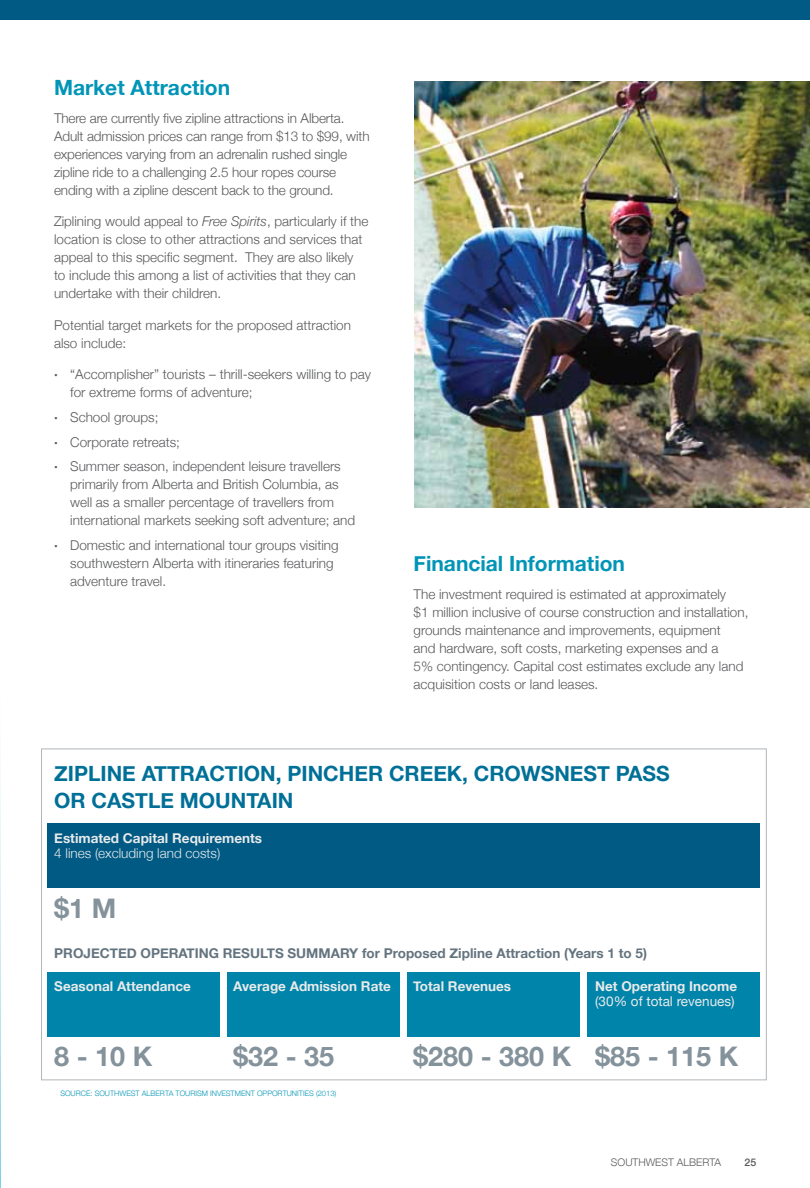
<style>
.page{position:relative;width:810px;height:1188px;background:#fff}
.page>*{position:absolute;margin:0;border:0;box-sizing:border-box;transform-origin:0 0}
.t1{font:700 27px "Helvetica Neue";color:#84929b}
.t2{font:700 21px/27px "Helvetica Neue";color:#007098}
.t3{font:700 21px "Helvetica Neue";color:#0095b7}
.t4{font:300 13.5px/18px "Helvetica Neue";color:#58595b}
.t5{font:700 13.5px "Helvetica Neue";color:#e9eaeb}
.t6{font:700 13.5px "Helvetica Neue";color:#64747f}
.t7{font:300 13.5px "Helvetica Neue";color:#e9eaeb}
.t8{font:13.5px "Helvetica Neue";color:#e9eaeb}
.t9{font:300 10.5px "Helvetica Neue";color:#58595b}
.t10{font:500 10.5px "Helvetica Neue";color:#58595b}
.t11{font:300 7.5px "Helvetica Neue";color:#0095b7}
.s1{font-style:italic}
.s2{font-weight:700}
</style>
<div class="page">
<img style="left:414px;top:81px;width:396px;height:427px">
<svg style="left:0;top:763px;width:1px;height:425px"></svg>
<div style="left:0;top:0;width:810px;height:19px;background:#005a84"></div>
<div style="left:227px;top:972px;width:173px;height:65px;background:#0084a9"></div>
<div style="left:47px;top:972px;width:173px;height:65px;background:#0084a9"></div>
<div style="left:407px;top:972px;width:173px;height:65px;background:#0084a9"></div>
<div style="left:587px;top:972px;width:173px;height:65px;background:#0084a9"></div>
<div style="left:47px;top:823px;width:713px;height:65px;background:#005a84"></div>
<h2 class="t3" style="left:54px;top:75px;width:178px">Market Attraction</h2>
<p class="t4" style="left:54px;top:109px;width:317px">There are currently five zipline attractions in Alberta.<br>Adult admission prices can range from $13 to $99, with experiences varying from an adrenalin rushed single zipline ride to a challenging 2.5 hour ropes course ending with a zipline descent back to the ground.</p>
<p class="t4" style="left:54px;top:212px;width:316px">Ziplining would appeal to <span class="s1">Free Spirits</span>, particularly if the location is close to other attractions and services that appeal to this specific segment. They are also likely<br>to include this among a list of activities that they can undertake with their children.</p>
<p class="t4" style="left:54px;top:316px;width:299px">Potential target markets for the proposed attraction also include:</p>
<p class="t4" style="left:70px;top:365px;width:303px;text-indent:-16px"><span class="s2">·</span> “Accomplisher” tourists – thrill-seekers willing to pay for extreme forms of adventure;</p>
<p class="t4" style="left:54px;top:404px;width:288px;line-height:24.8px"><span class="s2">·</span> School groups;<br><span class="s2">·</span> Corporate retreats;<br><span class="s2">·</span> Summer season, independent leisure travellers</p>
<p class="t4" style="left:70px;top:475px;width:287px">primarily from Alberta and British Columbia, as well as a smaller percentage of travellers from international markets seeking soft adventure; and</p>
<p class="t4" style="left:70px;top:536px;width:270px;text-indent:-16px"><span class="s2">·</span> Domestic and international tour groups visiting southwestern Alberta with itineraries featuring adventure travel.</p>
<h2 class="t3" style="left:414px;top:551px;width:213px">Financial Information</h2>
<p class="t4" style="left:414px;top:585px;width:336px">The investment required is estimated at approximately<br>$1 million inclusive of course construction and installation, grounds maintenance and improvements, equipment<br>and hardware, soft costs, marketing expenses and a<br>5% contingency. Capital cost estimates exclude any land acquisition costs or land leases.</p>
<h2 class="t2" style="left:54px;top:760px;width:617px">Zipline Attraction, Pincher Creek, Crowsnest Pass or Castle Mountai n</h2>
<p class="t5" style="left:54px;top:830px;width:209px">Estimated Capital Requirements</p>
<p class="t7" style="left:54px;top:845px;width:168px">4 lines (excluding land costs)</p>
<h1 class="t1" style="left:54px;top:891px;width:60px">$1 M</h1>
<p class="t6" style="left:54px;top:945px;width:594px">Projected Operating Results Summary for Proposed Zipline Attraction (Years 1 to 5)</p>
<p class="t5" style="left:54px;top:978px;width:138px">Seasonal Attendance</p>
<h1 class="t1" style="left:54px;top:1039px;width:98px">8 - 10 K</h1>
<p class="t5" style="left:233px;top:978px;width:159px">Average Admission Rate</p>
<h1 class="t1" style="left:233px;top:1039px;width:103px">$32 - 35</h1>
<p class="t5" style="left:413px;top:978px;width:100px">Total Revenues</p>
<h1 class="t1" style="left:413px;top:1039px;width:158px">$280 - 380 K</h1>
<p class="t5" style="left:595px;top:978px;width:143px">Net Operating Income</p>
<p class="t8" style="left:595px;top:994px;width:141px">(30% of total revenues)</p>
<h1 class="t1" style="left:595px;top:1039px;width:143px">$85 - 115 K</h1>
<p class="t11" style="left:60px;top:1088px;width:11px">Source</p>
<p class="t11" style="left:91px;top:1088px;width:15px">: Southwest</p>
<p class="t11" style="left:142px;top:1088px;width:11px">Alberta</p>
<p class="t11" style="left:176px;top:1088px;width:10px">Tourism</p>
<p class="t11" style="left:210px;top:1088px;width:8px">Investment</p>
<p class="t11" style="left:257px;top:1088px;width:11px">Opportunities</p>
<p class="t11" style="left:316px;top:1088px;width:22px">(2013)</p>
<p class="t9" style="left:611px;top:1156px;width:112px">SOUTHWEST ALBERTA</p>
<p class="t10" style="left:745px;top:1156px;width:13px">25</p>
</div>
